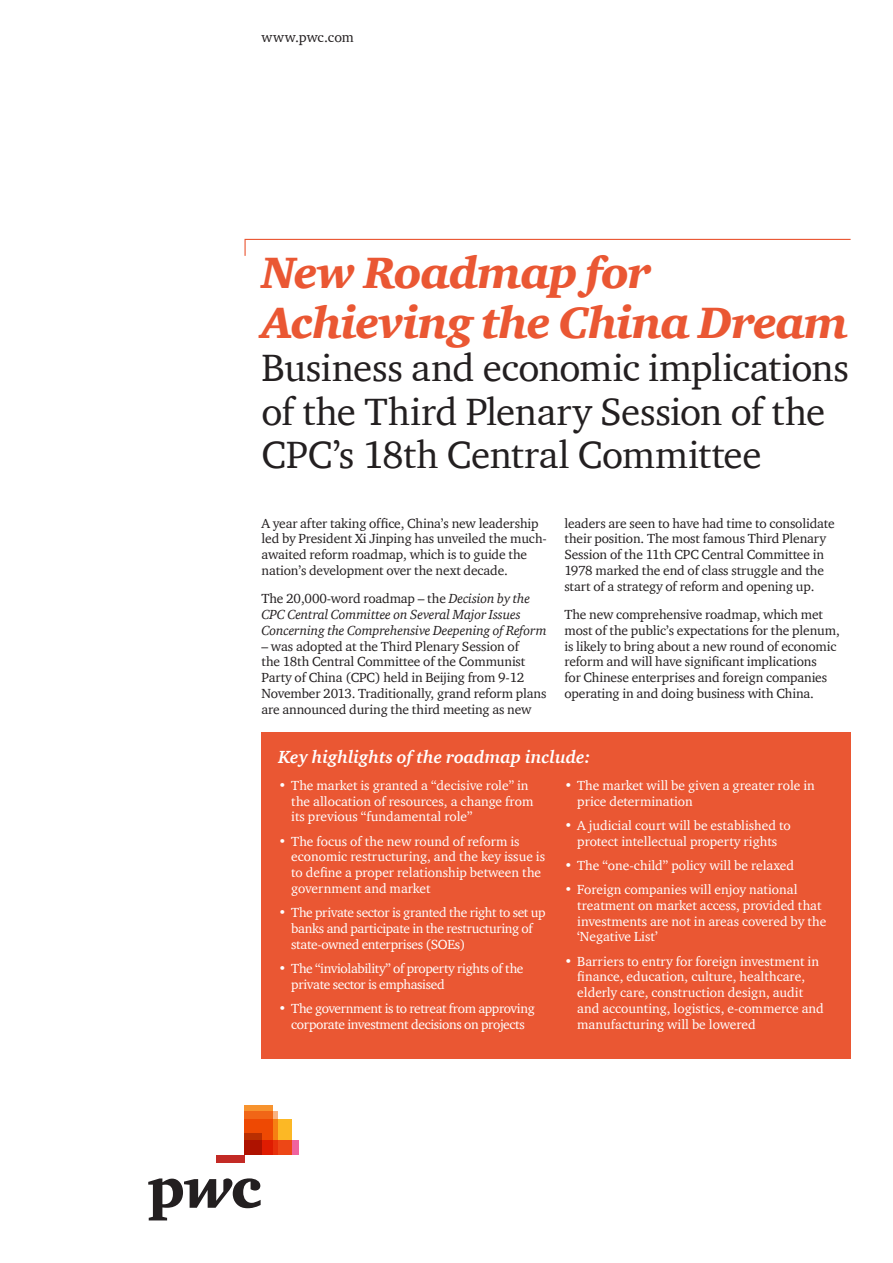
<style>
.page{position:relative;width:893px;height:1263px;background:#fff}
.page>*{position:absolute;margin:0;border:0;box-sizing:border-box;transform-origin:0 0}
.t1{font:italic 900 45px/49.5px "ITC Charter Com";letter-spacing:-.025em;color:#ea5733}
.t2{font:39px/43.5px "ITC Charter Com";letter-spacing:-.01em;color:#231f20}
.t3{font:italic 700 18px "ITC Charter Com";color:#fff}
.t4{font:14.25px "ITC Charter Com";letter-spacing:.005em;color:#231f20}
.t5{font:13.5px/15.8px "ITC Charter Com";letter-spacing:-.01em;color:#231f20}
.t6{font:13.5px/15.8px "ITC Charter Com";color:#fff}
.t7{font:13.5px/15.8px "ITC Charter Com";letter-spacing:-.025em;color:#fff}
.t8{font:italic 13.5px/15.8px "ITC Charter Com";letter-spacing:-.01em;color:#231f20}
.s1{font-style:normal}
</style>
<div class="page">
<div style="left:244px;top:1120px;width:48px;height:35px;background:#fcb825"></div>
<svg style="left:278px;top:1141px;width:21px;height:14px"></svg>
<svg style="left:272px;top:1111px;width:6px;height:44px"></svg>
<svg style="left:244px;top:1106px;width:28px;height:49px"></svg>
<svg style="left:244px;top:1134px;width:18px;height:21px"></svg>
<div style="left:216px;top:1155px;width:28px;height:7px;background:#c32a25"></div>
<svg style="left:148px;top:1178px;width:113px;height:42px"></svg>
<svg style="left:244px;top:238px;width:607px;height:18px"></svg>
<div style="left:261px;top:732px;width:590px;height:327px;background:#ea5733"></div>
<p class="t4" style="left:261px;top:29px;width:94px">www.pwc.com</p>
<h1 class="t1" style="left:261px;top:247px;width:588px">New Roadmap for<br>Achieving the China Dream</h1>
<h2 class="t2" style="left:261px;top:346px;width:589px">Business and economic implications of the Third Plenary Session of the<br>CPC’s 18th Central Committee</h2>
<p class="t5" style="left:261px;top:515px;width:287px">A year after taking office, China’s new leadership led by President Xi Jinping has unveiled the much&shy;awaited reform roadmap, which is to guide the nation’s development over the next decade.</p>
<p class="t8" style="left:261px;top:591px;width:287px"><span class="s1">The 20,000-word roadmap – the</span> Decision by the<br>CPC Central Committee on Several Major Issues<br>Concerning the Comprehensive Deepening of Reform</p>
<p class="t5" style="left:261px;top:638px;width:286px">– was adopted at the Third Plenary Session of<br>the 18th Central Committee of the Communist Party of China (CPC) held in Beijing from 9-12<br>November 2013. Traditionally, grand reform plans are announced during the third meeting as new</p>
<h3 class="t3" style="left:279px;top:746px;width:314px">Key highlights of the roadmap include:</h3>
<p class="t6" style="left:291px;top:777px;width:244px;text-indent:-13px">• The market is granted a “decisive role” in the allocation of resources, a change from its previous “fundamental role”</p>
<p class="t6" style="left:291px;top:833px;width:255px;text-indent:-13px">• The focus of the new round of reform is economic restructuring, and the key issue is to define a proper relationship between the government and market</p>
<p class="t7" style="left:291px;top:904px;width:256px;text-indent:-13px">• The private sector is granted the right to set up banks and participate in the restructuring of state-owned enterprises (SOEs)</p>
<p class="t7" style="left:291px;top:960px;width:234px;text-indent:-13px">• The “inviolability” of property rights of the private sector is emphasised</p>
<p class="t7" style="left:279px;top:1000px;width:258px;text-align:center">• The government is to retreat from approving corporate investment decisions on projects</p>
<p class="t5" style="left:564px;top:515px;width:272px">leaders are seen to have had time to consolidate their position. The most famous Third Plenary Session of the 11th CPC Central Committee in 1978 marked the end of class struggle and the start of a strategy of reform and opening up.</p>
<p class="t5" style="left:564px;top:606px;width:277px">The new comprehensive roadmap, which met most of the public’s expectations for the plenum, is likely to bring about a new round of economic reform and will have significant implications<br>for Chinese enterprises and foreign companies operating in and doing business with China.</p>
<p class="t6" style="left:577px;top:777px;width:239px;text-indent:-13px">• The market will be given a greater role in price determination</p>
<p class="t6" style="left:564px;top:817px;width:228px;text-align:center">• A judicial court will be established to protect intellectual property rights</p>
<p class="t6" style="left:564px;top:857px;width:231px">• The “one-child” policy will be relaxed</p>
<p class="t6" style="left:577px;top:881px;width:251px;text-indent:-13px">• Foreign companies will enjoy national treatment on market access, provided that investments are not in areas covered by the ‘Negative List’</p>
<p class="t6" style="left:577px;top:953px;width:248px;text-indent:-13px">• Barriers to entry for foreign investment in finance, education, culture, healthcare, elderly care, construction design, audit and accounting, logistics, e-commerce and manufacturing will be lowered</p>
</div>
